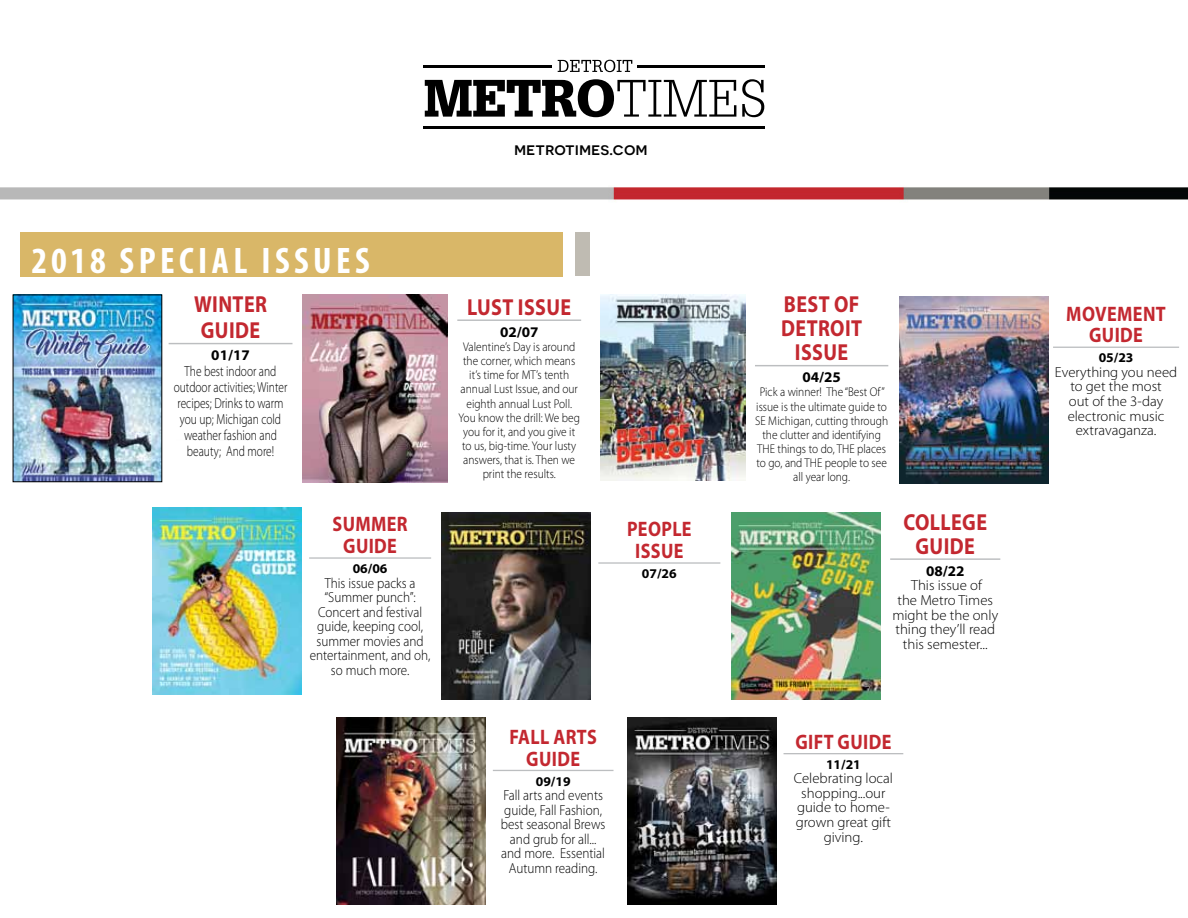
<style>
.page{position:relative;width:1188px;height:918px;background:#fff}
.page>*{position:absolute;margin:0;border:0;box-sizing:border-box;transform-origin:0 0}
.t1{font:700 condensed 37.05px "Myriad Pro";letter-spacing:.12em;color:#fff}
.t2{font:700 23.25px/24.2px "Myriad Pro";letter-spacing:.02em;color:#c32830;text-align:center;scale:.86 1}
.t3{font:700 21px/21.9px "Myriad Pro";letter-spacing:.02em;color:#c32830;scale:.86 1}
.t4{font:500 17.25px "Novecentosanswide";color:#000}
.t5{font:700 14.85px "Myriad Pro";color:#000}
.t6{font:300 14.55px/14.5px "Myriad Pro";color:#000;text-align:center;scale:.9 1}
.t7{font:300 14.55px/14.5px "Myriad Pro";color:#000;text-align:center}
.t8{font:300 14.55px/16px "Myriad Pro";color:#000;text-align:center;scale:.78 1}
.t9{font:700 13.35px "Myriad Pro";color:#000}
.t10{font:300 12.6px/14.1px "Myriad Pro";color:#000;text-align:center;scale:.9 1}
</style>
<div class="page">
<img style="left:0;top:59px;width:1188px;height:846px">
<svg style="left:425px;top:79px;width:311px;height:38px"></svg>
<svg style="left:742px;top:79px;width:22px;height:38px"></svg>
<svg style="left:558px;top:60px;width:74px;height:12px"></svg>
<hr style="left:423px;top:66px;width:129px;height:2px;background:#000">
<hr style="left:638px;top:66px;width:127px;height:2px;background:#000">
<hr style="left:423px;top:127px;width:342px;height:2px;background:#000">
<div style="left:20px;top:232px;width:543px;height:45px;background:#d9b768"></div>
<div style="left:576px;top:232px;width:14px;height:43px;background:#bfbbb2"></div>
<hr style="left:755px;top:365px;width:133px;height:1px;background:#bcbec0">
<img style="left:601px;top:295px;width:144px;height:186px">
<hr style="left:457px;top:319px;width:124px;height:2px;background:#bcbec0">
<img style="left:302px;top:295px;width:145px;height:187px">
<hr style="left:169px;top:343px;width:123px;height:1px;background:#bcbec0">
<img style="left:15px;top:297px;width:145px;height:183px">
<hr style="left:1053px;top:347px;width:126px;height:1px;background:#bcbec0">
<img style="left:899px;top:296px;width:149px;height:187px">
<hr style="left:309px;top:557px;width:122px;height:2px;background:#bcbec0">
<img style="left:153px;top:507px;width:149px;height:187px">
<hr style="left:598px;top:562px;width:122px;height:2px;background:#bcbec0">
<img style="left:442px;top:512px;width:149px;height:187px">
<hr style="left:890px;top:558px;width:110px;height:2px;background:#bcbec0">
<img style="left:732px;top:512px;width:149px;height:187px">
<img style="left:336px;top:718px;width:149px;height:187px">
<hr style="left:493px;top:770px;width:121px;height:1px;background:#bcbec0">
<img style="left:628px;top:718px;width:149px;height:187px">
<hr style="left:784px;top:753px;width:119px;height:1px;background:#bcbec0">
<h3 class="t4" style="left:514px;top:138px;width:135px">metrotimes.com</h3>
<h1 class="t1" style="left:32px;top:241px;width:340px">2018 SPECIAL ISSUES</h1>
<h2 class="t2" style="left:194px;top:291px;width:86px;line-height:26.1px;text-align:left">WINTER<br>GUIDE</h2>
<p class="t5" style="left:211px;top:346px;width:40px">01/17</p>
<p class="t8" style="left:174px;top:364px;width:147px">The best indoor and outdoor activities; Winter recipes; Drinks to warm you up; Michigan cold weather fashion and beauty; And more!</p>
<h3 class="t3" style="left:343px;top:513px;width:62px;text-indent:-11px">SUMMER<br>GUIDE</h3>
<p class="t9" style="left:353px;top:560px;width:36px">06/06</p>
<p class="t6" style="left:310px;top:576px;width:136px">This issue packs a “Summer punch”:<br>Concert and festival guide, keeping cool, summer movies and entertainment, and oh, so much more.</p>
<h2 class="t2" style="left:467px;top:294px;width:123px">LUST ISSUE</h2>
<p class="t5" style="left:500px;top:322px;width:40px">02/07</p>
<p class="t10" style="left:458px;top:340px;width:137px">Valentine’s Day is around the corner, which means it’s time for MT’s tenth annual Lust Issue, and our eighth annual Lust Poll.<br>You know the drill: We beg you for it, and you give it to us, big-time. Your lusty answers, that is. Then we print the results.</p>
<h3 class="t3" style="left:635px;top:518px;width:20px;text-indent:-8px">PEOPLE<br>ISSUE</h3>
<p class="t9" style="left:642px;top:565px;width:36px">07/26</p>
<h3 class="t3" style="left:510px;top:725px;width:103px;text-align:center">FALL ARTS<br>GUIDE</h3>
<p class="t9" style="left:536px;top:772px;width:36px">09/19</p>
<p class="t6" style="left:501px;top:788px;width:118px">Fall arts and events guide, Fall Fashion, best seasonal Brews and grub for all... and more. Essential<br>Autumn reading.</p>
<h2 class="t2" style="left:781px;top:291px;width:96px">BEST OF<br>DETROIT<br>ISSUE</h2>
<p class="t5" style="left:802px;top:368px;width:40px">04/25</p>
<p class="t10" style="left:755px;top:385px;width:149px">Pick a winner! The “Best Of” issue is the ultimate guide to<br>SE Michigan, cutting through the clutter and identifying<br>THE things to do, THE places to go, and THE people to see all year long.</p>
<h2 class="t2" style="left:903px;top:509px;width:99px">COLLEGE<br>GUIDE</h2>
<p class="t5" style="left:926px;top:561px;width:40px">08/22</p>
<p class="t7" style="left:892px;top:579px;width:107px">This issue of<br>the Metro Times might be the only thing they’ll read this semester...</p>
<h3 class="t3" style="left:795px;top:730px;width:113px">GIFT GUIDE</h3>
<p class="t9" style="left:826px;top:756px;width:36px">11/21</p>
<p class="t7" style="left:794px;top:771px;width:101px">Celebrating local shopping...our guide to home&shy;grown great gift giving.</p>
<h3 class="t3" style="left:1066px;top:302px;width:16px">MOVEMENT</h3>
<h3 class="t3" style="left:1089px;top:324px;width:64px">GUIDE</h3>
<p class="t9" style="left:1099px;top:349px;width:36px">05/23</p>
<p class="t7" style="left:1055px;top:365px;width:124px">Everything you need to get the most<br>out of the 3-day electronic music extravaganza.</p>
</div>
